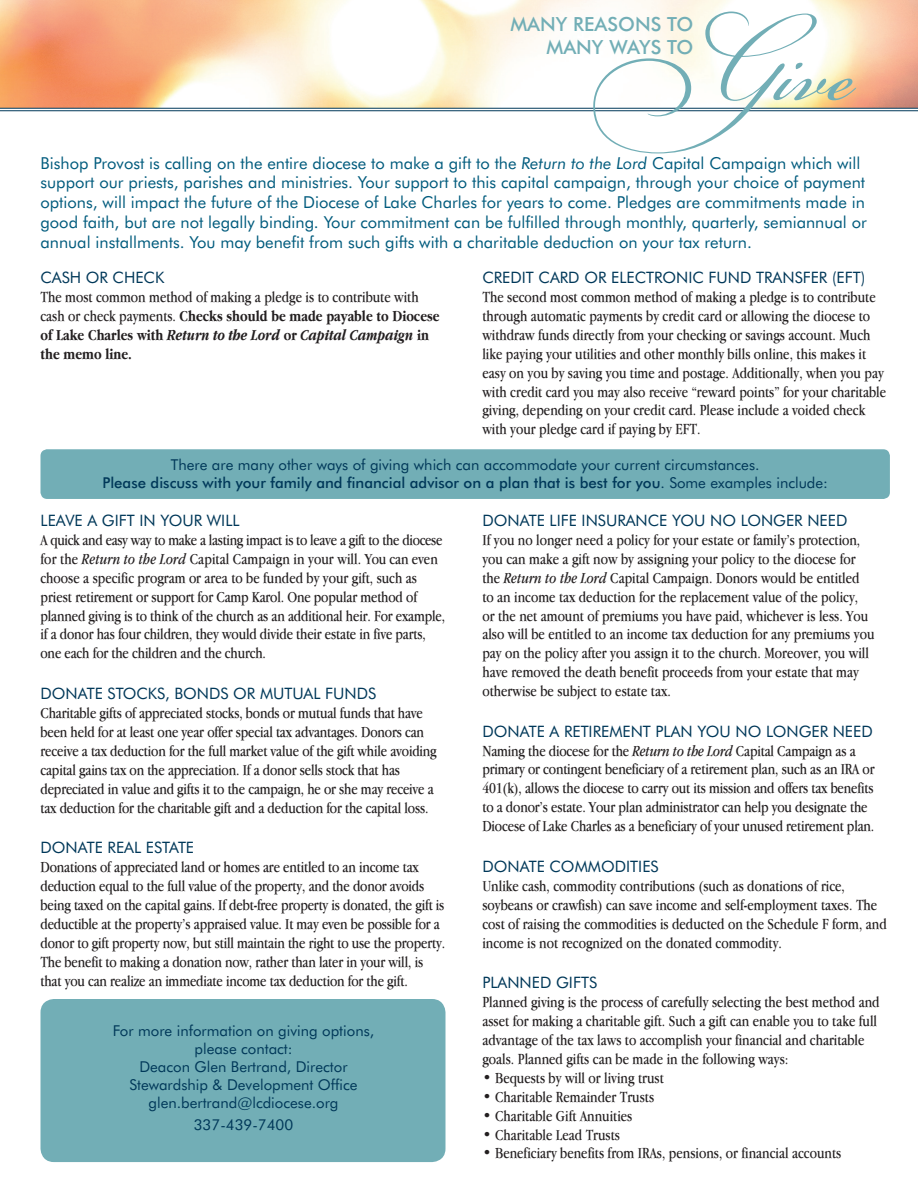
<style>
.page{position:relative;width:918px;height:1188px;background:#fff}
.page>*{position:absolute;margin:0;border:0;box-sizing:border-box;transform-origin:0 0}
.t1{font:120px "Bickham Script Pro";color:#72aeb6}
.t2{font:500 19.5px/23.4px "Futura BT";color:#72aeb6;text-align:right}
.t3{font:16.5px/19.8px "Futura BT";color:#015b7d}
.t4{font:15.75px/18.9px "Apple Garamond";color:#231f20}
.t5{font:15.75px "Futura BT";color:#003859}
.t6{font:15px/18px "Futura BT";color:#003859;text-align:center}
.s1{font-style:italic}
.s2{font-weight:700}
.s3{font-weight:700;font-style:italic}
.s4{font-weight:500}
</style>
<div class="page">
<div style="left:40px;top:449px;width:850px;height:50px;background:#72aeb6;border-radius:7px"></div>
<img style="left:0;top:0;width:918px;height:108px">
<hr style="left:0;top:108px;width:918px;height:1px;background:#003859">
<hr style="left:0;top:110px;width:918px;height:1px;background:#003859">
<div style="left:40px;top:999px;width:406px;height:163px;background:#72aeb6;border-radius:14px"></div>
<h1 class="t1" style="left:590px;top:-12px;width:267px">Give</h1>
<p class="t2" style="left:510px;top:12px;width:184px">MANY REASONS TO<br>MANY WAYS TO</p>
<p class="t3" style="left:40px;top:153px;width:828px">Bishop Provost is calling on the entire diocese to make a gift to the <span class="s1">Return to the Lord</span> Capital Campaign which will support our priests, parishes and ministries. Your support to this capital campaign, through your choice of payment options, will impact the future of the Diocese of Lake Charles for years to come. Pledges are commitments made in good faith, but are not legally binding. Your commitment can be fulfilled through monthly, quarterly, semiannual or annual installments. You may benefit from such gifts with a charitable deduction on your tax return.</p>
<p class="t5" style="left:40px;top:268px;width:125px">CASH OR CHECK</p>
<p class="t4" style="left:40px;top:287px;width:401px">The most common method of making a pledge is to contribute with cash or check payments. <span class="s2">Checks should be made payable to Diocese of Lake Charles with</span> <span class="s3">Return to the Lord</span> <span class="s2">or</span> <span class="s3">Capital Campaign</span> <span class="s2">in the memo line.</span></p>
<p class="t5" style="left:482px;top:268px;width:384px">CREDIT CARD OR ELECTRONIC FUND TRANSFER (EFT)</p>
<p class="t4" style="left:482px;top:287px;width:405px">The second most common method of making a pledge is to contribute through automatic payments by credit card or allowing the diocese to withdraw funds directly from your checking or savings account. Much like paying your utilities and other monthly bills online, this makes it easy on you by saving you time and postage. Additionally, when you pay with credit card you may also receive “reward points” for your charitable giving, depending on your credit card. Please include a voided check with your pledge card if paying by EFT.</p>
<p class="t6" style="left:102px;top:456px;width:727px">There are many other ways of giving which can accommodate your current circumstances.<br><span class="s4">Please discuss with your family and financial advisor on a plan that is best for you</span>. Some examples include:</p>
<p class="t5" style="left:40px;top:511px;width:201px">LEAVE A GIFT IN YOUR WILL</p>
<p class="t4" style="left:40px;top:530px;width:406px">A quick and easy way to make a lasting impact is to leave a gift to the diocese for the <span class="s1">Return to the Lord</span> Capital Campaign in your will. You can even choose a specific program or area to be funded by your gift, such as priest retirement or support for Camp Karol. One popular method of planned giving is to think of the church as an additional heir. For example, if a donor has four children, they would divide their estate in five parts, one each for the children and the church.</p>
<p class="t5" style="left:40px;top:684px;width:337px">DONATE STOCKS, BONDS OR MUTUAL FUNDS</p>
<p class="t4" style="left:40px;top:704px;width:398px">Charitable gifts of appreciated stocks, bonds or mutual funds that have been held for at least one year offer special tax advantages. Donors can receive a tax deduction for the full market value of the gift while avoiding capital gains tax on the appreciation. If a donor sells stock that has depreciated in value and gifts it to the campaign, he or she may receive a tax deduction for the charitable gift and a deduction for the capital loss.</p>
<p class="t5" style="left:40px;top:838px;width:155px">DONATE REAL ESTATE</p>
<p class="t4" style="left:40px;top:857px;width:406px">Donations of appreciated land or homes are entitled to an income tax deduction equal to the full value of the property, and the donor avoids being taxed on the capital gains. If debt-free property is donated, the gift is deductible at the property’s appraised value. It may even be possible for a donor to gift property now, but still maintain the right to use the property.<br>The benefit to making a donation now, rather than later in your will, is that you can realize an immediate income tax deduction for the gift.</p>
<p class="t6" style="left:113px;top:1022px;width:263px">For more information on giving options, please contact:<br>Deacon Glen Bertrand, Director<br>Stewardship &amp; Development Office glen.bertrand@lcdiocese.org</p>
<p class="t6" style="left:194px;top:1115px;width:101px">337-439-7400</p>
<p class="t5" style="left:482px;top:511px;width:367px">DONATE LIFE INSURANCE YOU NO LONGER NEED</p>
<p class="t4" style="left:482px;top:530px;width:394px">If you no longer need a policy for your estate or family’s protection, you can make a gift now by assigning your policy to the diocese for the <span class="s1">Return to the Lord</span> Capital Campaign. Donors would be entitled to an income tax deduction for the replacement value of the policy,<br>or the net amount of premiums you have paid, whichever is less. You also will be entitled to an income tax deduction for any premiums you pay on the policy after you assign it to the church. Moreover, you will have removed the death benefit proceeds from your estate that may otherwise be subject to estate tax.</p>
<p class="t5" style="left:482px;top:722px;width:392px">DONATE A RETIREMENT PLAN YOU NO LONGER NEED</p>
<p class="t4" style="left:482px;top:741px;width:394px">Naming the diocese for the <span class="s1">Return to the Lord</span> Capital Campaign as a primary or contingent beneficiary of a retirement plan, such as an IRA or 401(k), allows the diocese to carry out its mission and offers tax benefits to a donor’s estate. Your plan administrator can help you designate the Diocese of Lake Charles as a beneficiary of your unused retirement plan.</p>
<p class="t5" style="left:482px;top:857px;width:178px">DONATE COMMODITIES</p>
<p class="t4" style="left:482px;top:876px;width:406px">Unlike cash, commodity contributions (such as donations of rice, soybeans or crawfish) can save income and self-employment taxes. The cost of raising the commodities is deducted on the Schedule F form, and income is not recognized on the donated commodity.</p>
<p class="t5" style="left:482px;top:973px;width:116px">PLANNED GIFTS</p>
<p class="t4" style="left:482px;top:992px;width:399px">Planned giving is the process of carefully selecting the best method and asset for making a charitable gift. Such a gift can enable you to take full advantage of the tax laws to accomplish your financial and charitable goals. Planned gifts can be made in the following ways:</p>
<p class="t4" style="left:482px;top:1068px;width:183px">• Bequests by will or living trust</p>
<p class="t4" style="left:482px;top:1087px;width:173px">• Charitable Remainder Trusts</p>
<p class="t4" style="left:482px;top:1106px;width:151px">• Charitable Gift Annuities</p>
<p class="t4" style="left:482px;top:1125px;width:139px">• Charitable Lead Trusts</p>
<p class="t4" style="left:482px;top:1144px;width:360px">• Beneficiary benefits from IRAs, pensions, or financial accounts</p>
</div>
